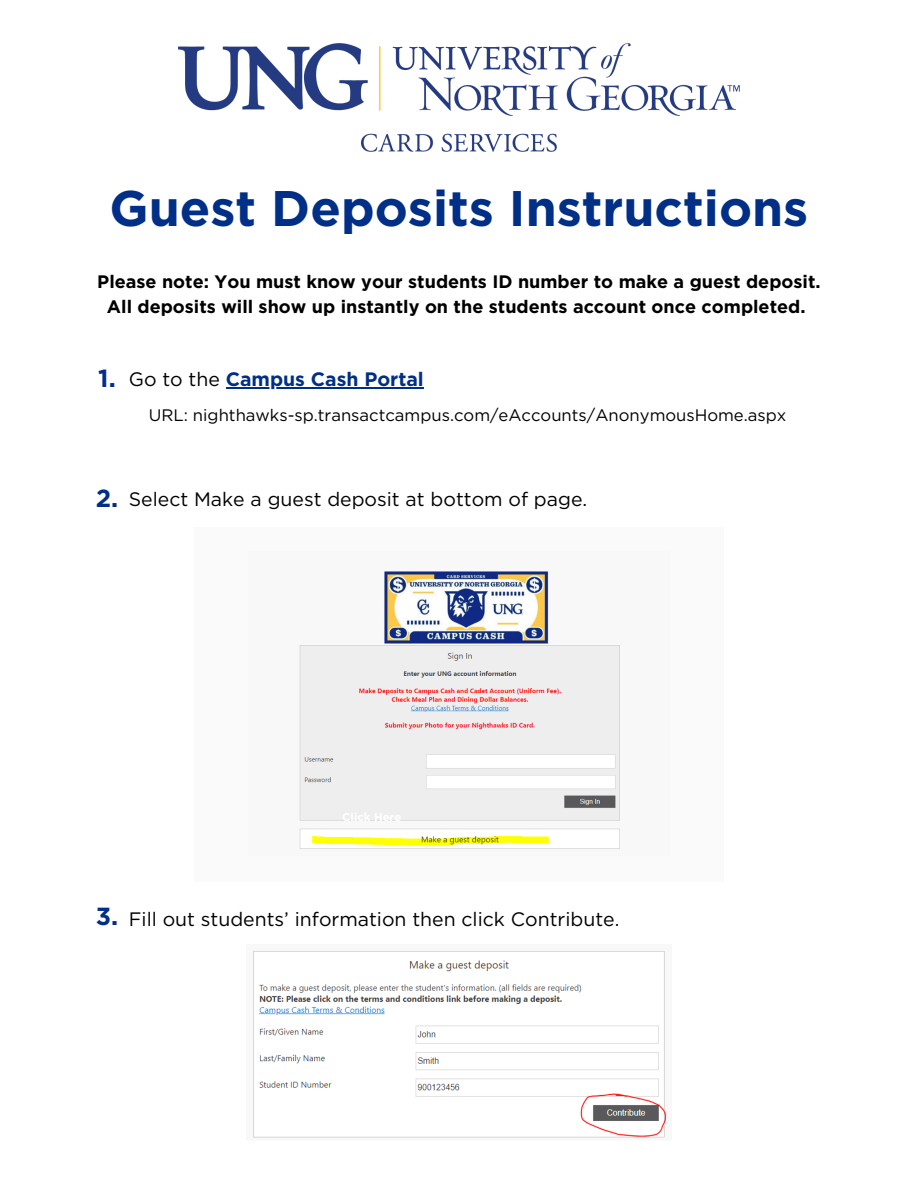
<style>
.page{position:relative;width:918px;height:1188px;background:#fff}
.page>*{position:absolute;margin:0;border:0;box-sizing:border-box;transform-origin:0 0}
.t1{font:700 49.95px "Gotham";color:#002f87}
.t2{font:700 24.75px "Gotham";color:#002f87}
.t3{font:19.35px "Gotham";color:#000}
.t4{font:700 19.35px "Gotham";color:#002f87}
.t5{font:700 18px "Gotham";color:#000}
.t6{font:16.65px "Gotham";color:#000}
.t7{font:700 11.4px "Gotham";color:#fff}
.s1{font-weight:400;color:#000}
</style>
<div class="page">
<img style="left:178px;top:43px;width:562px;height:108px">
<div style="left:194px;top:527px;width:530px;height:355px;background:#fafafa"></div>
<img style="left:299px;top:571px;width:321px;height:278px">
<img style="left:253px;top:951px;width:414px;height:187px">
<hr style="left:226px;top:387px;width:198px;height:2px;background:#002f87">
<p class="t1" style="left:110px;top:178px;width:700px">Guest Deposits Instructions</p>
<p class="t5" style="left:97px;top:271px;width:725px">Please note: You must know your students ID number to make a guest deposit.</p>
<p class="t5" style="left:107px;top:296px;width:700px">All deposits will show up instantly on the students account once completed.</p>
<p class="t2" style="left:98px;top:363px;width:19px">1.</p>
<p class="t4" style="left:129px;top:368px;width:296px"><span class="s1">Go to the</span> Campus Cash Portal</p>
<p class="t6" style="left:149px;top:405px;width:639px">URL: nighthawks-sp.transactcampus.com/eAccounts/AnonymousHome.aspx</p>
<p class="t2" style="left:96px;top:483px;width:24px">2.</p>
<p class="t3" style="left:129px;top:487px;width:460px">Select Make a guest deposit at bottom of page.</p>
<p class="t7" style="left:342px;top:810px;width:61px">Click Here</p>
<p class="t2" style="left:96px;top:901px;width:24px">3.</p>
<p class="t3" style="left:129px;top:907px;width:492px">Fill out students’ information then click Contribute.</p>
</div>
